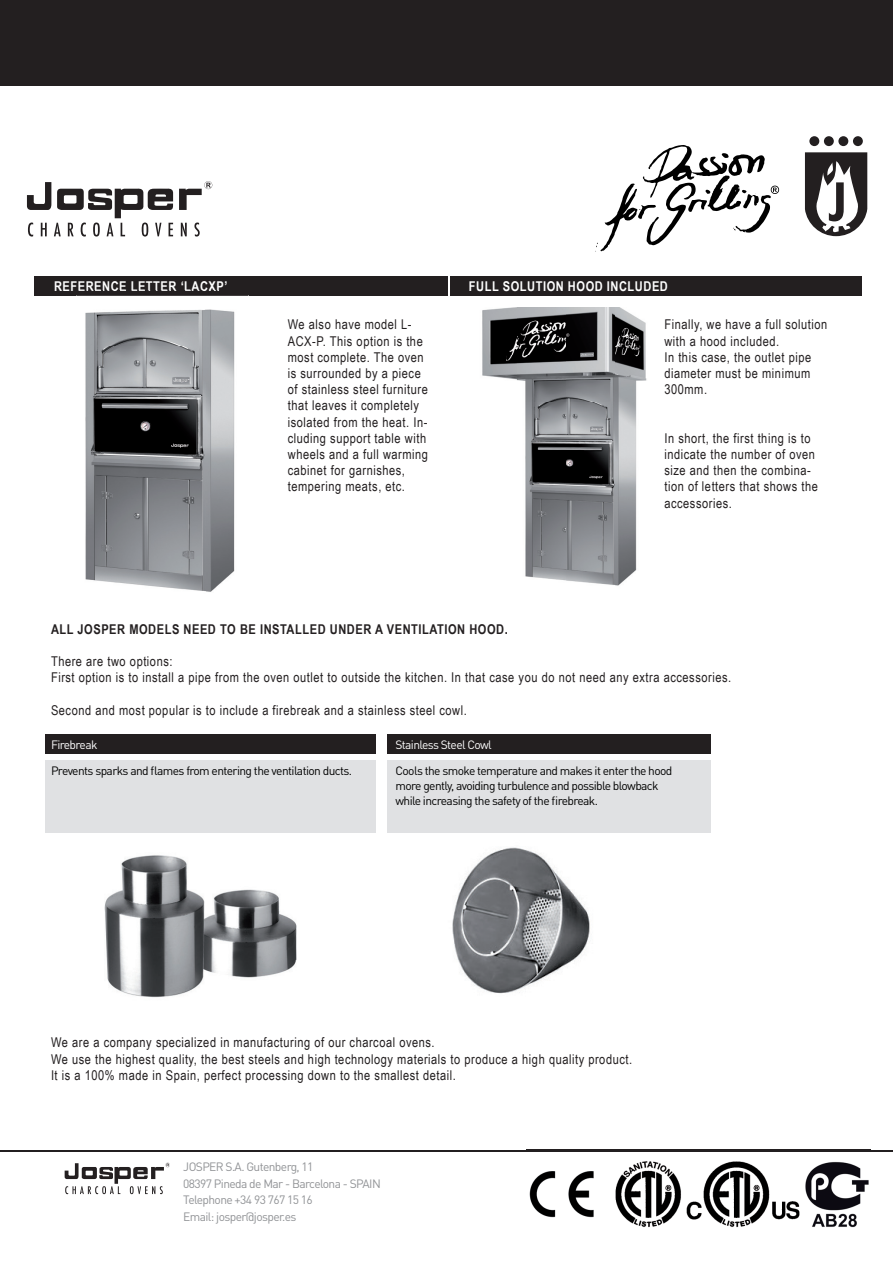
<style>
.page{position:relative;width:893px;height:1263px;background:#fff}
.page>*{position:absolute;margin:0;border:0;box-sizing:border-box;transform-origin:0 0}
.t1{font:13.5px/16.2px "Arial Narrow";letter-spacing:.04em;color:#231f20}
.t2{font:700 13.5px "Arial Narrow";letter-spacing:.04em;color:#231f20}
.t3{font:700 13.5px "Arial Narrow";letter-spacing:.04em;color:#fff}
.t4{font:12px/15px "DIN Pro";letter-spacing:-.05em;color:#000}
.t5{font:12px/16.5px "DIN Pro";letter-spacing:-.05em;color:#919396}
.t6{font:12px "DIN Pro";letter-spacing:-.05em;color:#fff}
</style>
<div class="page">
<svg style="left:595px;top:145px;width:184px;height:107px"></svg>
<svg style="left:179px;top:181px;width:33px;height:29px"></svg>
<svg style="left:27px;top:182px;width:146px;height:55px"></svg>
<svg style="left:181px;top:223px;width:6px;height:13px"></svg>
<svg style="left:194px;top:223px;width:6px;height:14px"></svg>
<svg style="left:805px;top:152px;width:62px;height:84px"></svg>
<div style="left:809px;top:136px;width:10px;height:10px;background:#231f20;border-radius:50%"></div>
<div style="left:824px;top:136px;width:10px;height:10px;background:#231f20;border-radius:50%"></div>
<div style="left:838px;top:136px;width:10px;height:10px;background:#231f20;border-radius:50%"></div>
<div style="left:853px;top:136px;width:10px;height:10px;background:#231f20;border-radius:50%"></div>
<div style="left:0;top:0;width:893px;height:85px;background:#231f20"></div>
<svg style="left:65px;top:1163px;width:105px;height:31px"></svg>
<hr style="left:0;top:1150px;width:893px;height:1px;background:#231f20">
<img style="left:527px;top:1149px;width:344px;height:79px">
<img style="left:527px;top:1150px;width:344px;height:1px">
<img style="left:452px;top:847px;width:138px;height:147px">
<img style="left:104px;top:855px;width:193px;height:143px">
<div style="left:34px;top:276px;width:828px;height:20px;background:#231f20"></div>
<hr style="left:448px;top:275px;width:1px;height:239px;background:#fff">
<img style="left:76px;top:295px;width:173px;height:297px">
<img style="left:482px;top:308px;width:165px;height:278px">
<div style="left:46px;top:735px;width:665px;height:19px;background:#231f20"></div>
<div style="left:46px;top:760px;width:665px;height:73px;background:#e0e1e3"></div>
<div style="left:376px;top:731px;width:11px;height:105px;background:#fff"></div>
<p class="t3" style="left:54px;top:276px;width:175px">REFERENCE LETTER ‘LACXP’</p>
<p class="t1" style="left:288px;top:316px;width:142px">We also have model L-<br>ACX-P. This option is the most complete. The oven is surrounded by a piece of stainless steel furniture that leaves it completely isolated from the heat. In&shy;cluding support table with wheels and a full warming cabinet for garnishes, tempering meats, etc.</p>
<p class="t3" style="left:469px;top:276px;width:200px">FULL SOLUTION HOOD INCLUDED</p>
<p class="t1" style="left:664px;top:316px;width:164px">Finally, we have a full solution with a hood included.<br>In this case, the outlet pipe diameter must be minimum<br>300mm.</p>
<p class="t1" style="left:664px;top:429px;width:155px">In short, the first thing is to indicate the number of oven size and then the combina&shy;tion of letters that shows the accessories.</p>
<p class="t2" style="left:51px;top:619px;width:458px">ALL JOSPER MODELS NEED TO BE INSTALLED UNDER A VENTILATION HOOD.</p>
<p class="t1" style="left:51px;top:653px;width:682px">There are two options:<br>First option is to install a pipe from the oven outlet to outside the kitchen. In that case you do not need any extra accessories.</p>
<p class="t1" style="left:51px;top:701px;width:417px">Second and most popular is to include a firebreak and a stainless steel cowl.</p>
<p class="t6" style="left:51px;top:737px;width:48px">Firebreak</p>
<p class="t4" style="left:51px;top:762px;width:303px">Prevents sparks and flames from entering the ventilation ducts.</p>
<p class="t6" style="left:395px;top:737px;width:98px">Stainless Steel Cowl</p>
<p class="t4" style="left:395px;top:762px;width:279px">Cools the smoke temperature and makes it enter the hood more gently, avoiding turbulence and possible blowback while increasing the safety of the firebreak.</p>
<p class="t1" style="left:51px;top:1034px;width:583px">We are a company specialized in manufacturing of our charcoal ovens.<br>We use the highest quality, the best steels and high technology materials to produce a high quality product.<br>It is a 100% made in Spain, perfect processing down to the smallest detail.</p>
<p class="t5" style="left:183px;top:1158px;width:199px">JOSPER S.A. Gutenberg, 11<br>08397 Pineda de Mar - Barcelona - SPAIN<br>Telephone +34 93 767 15 16<br>Email: josper@josper.es</p>
</div>
